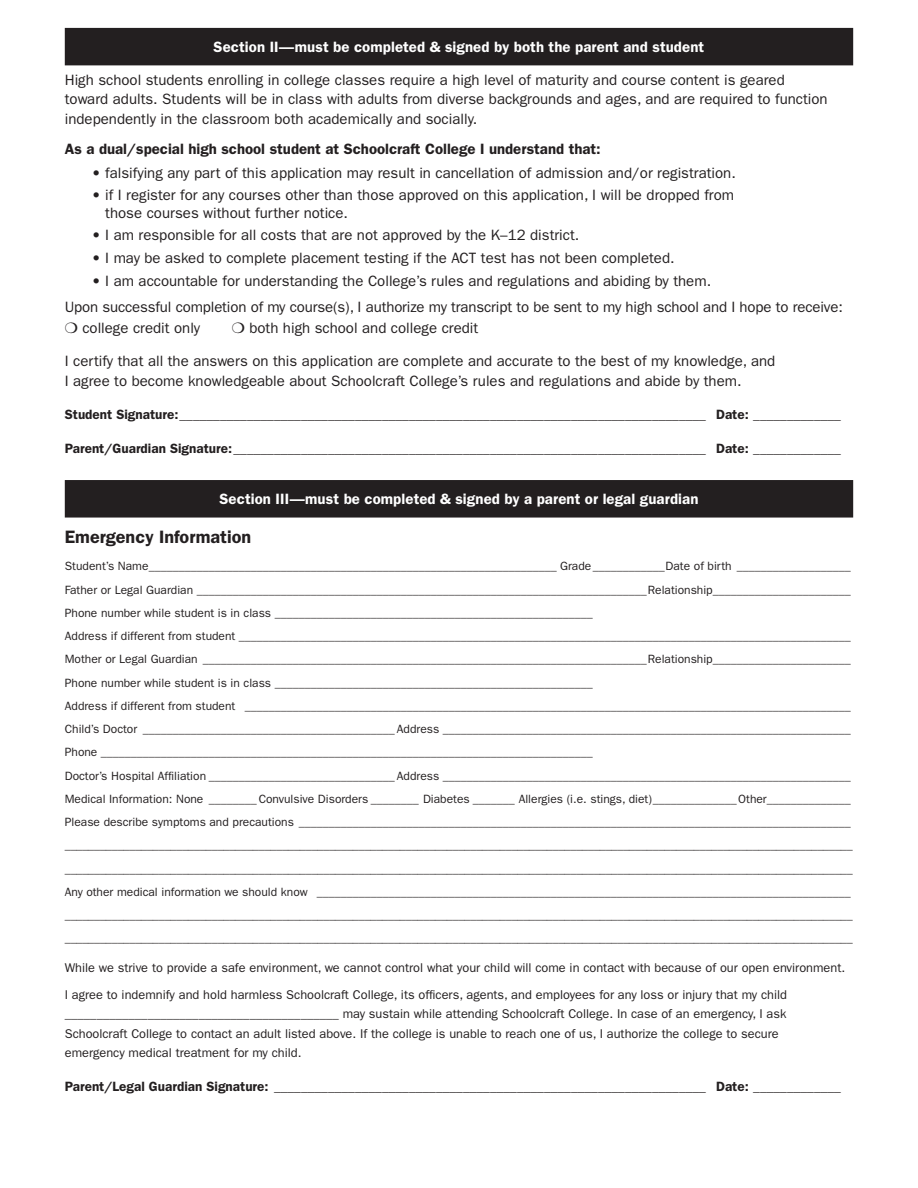
<style>
.page{position:relative;width:918px;height:1188px;background:#fff}
.page>*{position:absolute;margin:0;border:0;box-sizing:border-box;transform-origin:0 0}
.t1{font:600 18px "ITC Franklin Gothic Std";color:#231f20}
.Body_Text{font:15px/19.5px "ITC Franklin Gothic Std";color:#231f20}
.back_bullets{font:15px/17.2px "ITC Franklin Gothic Std";color:#231f20}
.headers{font:600 15px "ITC Franklin Gothic Std";letter-spacing:.005em;color:#fff}
.t2{font:600 15px "ITC Franklin Gothic Std";color:#231f20}
.t3{font:13.5px "ITC Franklin Gothic Std";color:#231f20}
.t4{font:12.75px/19.5px "ITC Franklin Gothic Std";color:#231f20}
.t5{font:12px "ITC Franklin Gothic Std";color:#231f20}
.s1{font-family:"ITC Franklin Gothic Std Hvy"}
.s2{font-weight:600}
</style>
<div class="page">
<div style="left:65px;top:28px;width:788px;height:37px;background:#231f20"></div>
<div style="left:65px;top:480px;width:788px;height:38px;background:#231f20"></div>
<p class="headers" style="left:214px;top:38px;width:492px">Section II—must be completed &amp; signed by both the parent and student</p>
<p class="Body_Text" style="left:65px;top:70px;width:764px">High school students enrolling in college classes require a high level of maturity and course content is geared toward adults. Students will be in class with adults from diverse backgrounds and ages, and are required to function independently in the classroom both academically and socially.</p>
<p class="t2" style="left:65px;top:140px;width:538px">As a dual/special high school student at Schoolcraft College I understand that:</p>
<p class="back_bullets" style="left:92px;top:164px;width:646px"><span class="s1">•</span> falsifying any part of this application may result in cancellation of admission and/or registration.</p>
<p class="back_bullets" style="left:105px;top:187px;width:630px;text-indent:-13px"><span class="s1">•</span> if I register for any courses other than those approved on this application, I will be dropped from those courses without further notice.</p>
<p class="back_bullets" style="left:92px;top:227px;width:489px"><span class="s1">•</span> I am responsible for all costs that are not approved by the K–12 district.</p>
<p class="back_bullets" style="left:92px;top:249px;width:584px"><span class="s1">•</span> I may be asked to complete placement testing if the ACT test has not been completed.</p>
<p class="back_bullets" style="left:92px;top:272px;width:621px"><span class="s1">•</span> I am accountable for understanding the College’s rules and regulations and abiding by them.</p>
<p class="Body_Text" style="left:65px;top:297px;width:780px;line-height:21px">Upon successful completion of my course(s), I authorize my transcript to be sent to my high school and I hope to receive: ❍ college credit only</p>
<p class="Body_Text" style="left:232px;top:318px;width:248px">❍ both high school and college credit</p>
<p class="Body_Text" style="left:65px;top:351px;width:712px">I certify that all the answers on this application are complete and accurate to the best of my knowledge, and<br>I agree to become knowledgeable about Schoolcraft College’s rules and regulations and abide by them.</p>
<p class="t3" style="left:65px;top:407px;width:778px"><span class="s2">Student Signature:</span>______________________________________________________________________________ <span class="s2">Date:</span> _____________</p>
<p class="t3" style="left:65px;top:441px;width:778px"><span class="s2">Parent/Guardian Signature:</span>______________________________________________________________________ <span class="s2">Date:</span> _____________</p>
<p class="headers" style="left:219px;top:490px;width:480px">Section III—must be completed &amp; signed by a parent or legal guardian</p>
<p class="t1" style="left:65px;top:526px;width:188px">Emergency Information</p>
<p class="t5" style="left:65px;top:559px;width:788px">Student’s Name____________________________________________________________________ Grade____________Date of birth ___________________</p>
<p class="t5" style="left:65px;top:583px;width:788px">Father or Legal Guardian ___________________________________________________________________________Relationship_______________________</p>
<p class="t5" style="left:65px;top:606px;width:529px">Phone number while student is in class _____________________________________________________</p>
<p class="t5" style="left:65px;top:629px;width:787px">Address if different from student ______________________________________________________________________________________________________</p>
<p class="t5" style="left:65px;top:652px;width:788px">Mother or Legal Guardian __________________________________________________________________________Relationship_______________________</p>
<p class="t5" style="left:65px;top:676px;width:529px">Phone number while student is in class _____________________________________________________</p>
<p class="t5" style="left:65px;top:699px;width:787px">Address if different from student _____________________________________________________________________________________________________</p>
<p class="t5" style="left:65px;top:722px;width:787px">Child’s Doctor __________________________________________ Address ____________________________________________________________________</p>
<p class="t5" style="left:65px;top:745px;width:529px">Phone __________________________________________________________________________________</p>
<p class="t5" style="left:65px;top:769px;width:787px">Doctor’s Hospital Affiliation _______________________________ Address ____________________________________________________________________</p>
<p class="t5" style="left:65px;top:792px;width:788px">Medical Information: None ________ Convulsive Disorders ________ Diabetes _______ Allergies (i.e. stings, diet)______________Other______________</p>
<p class="t5" style="left:65px;top:815px;width:787px">Please describe symptoms and precautions ____________________________________________________________________________________________</p>
<p class="t5" style="left:65px;top:838px;width:790px">______________________________________________________________________________________________________________________________________</p>
<p class="t5" style="left:65px;top:862px;width:790px">______________________________________________________________________________________________________________________________________</p>
<p class="t5" style="left:65px;top:885px;width:787px">Any other medical information we should know _________________________________________________________________________________________</p>
<p class="t5" style="left:65px;top:908px;width:790px">______________________________________________________________________________________________________________________________________</p>
<p class="t5" style="left:65px;top:931px;width:790px">______________________________________________________________________________________________________________________________________</p>
<p class="t4" style="left:65px;top:958px;width:782px">While we strive to provide a safe environment, we cannot control what your child will come in contact with because of our open environment.</p>
<p class="t4" style="left:65px;top:985px;width:724px">I agree to indemnify and hold harmless Schoolcraft College, its officers, agents, and employees for any loss or injury that my child ___________________________________________ may sustain while attending Schoolcraft College. In case of an emergency, I ask Schoolcraft College to contact an adult listed above. If the college is unable to reach one of us, I authorize the college to secure emergency medical treatment for my child.</p>
<p class="t3" style="left:65px;top:1079px;width:778px"><span class="s2">Parent/Legal Guardian Signature:</span> ________________________________________________________________ <span class="s2">Date:</span> _____________</p>
</div>
